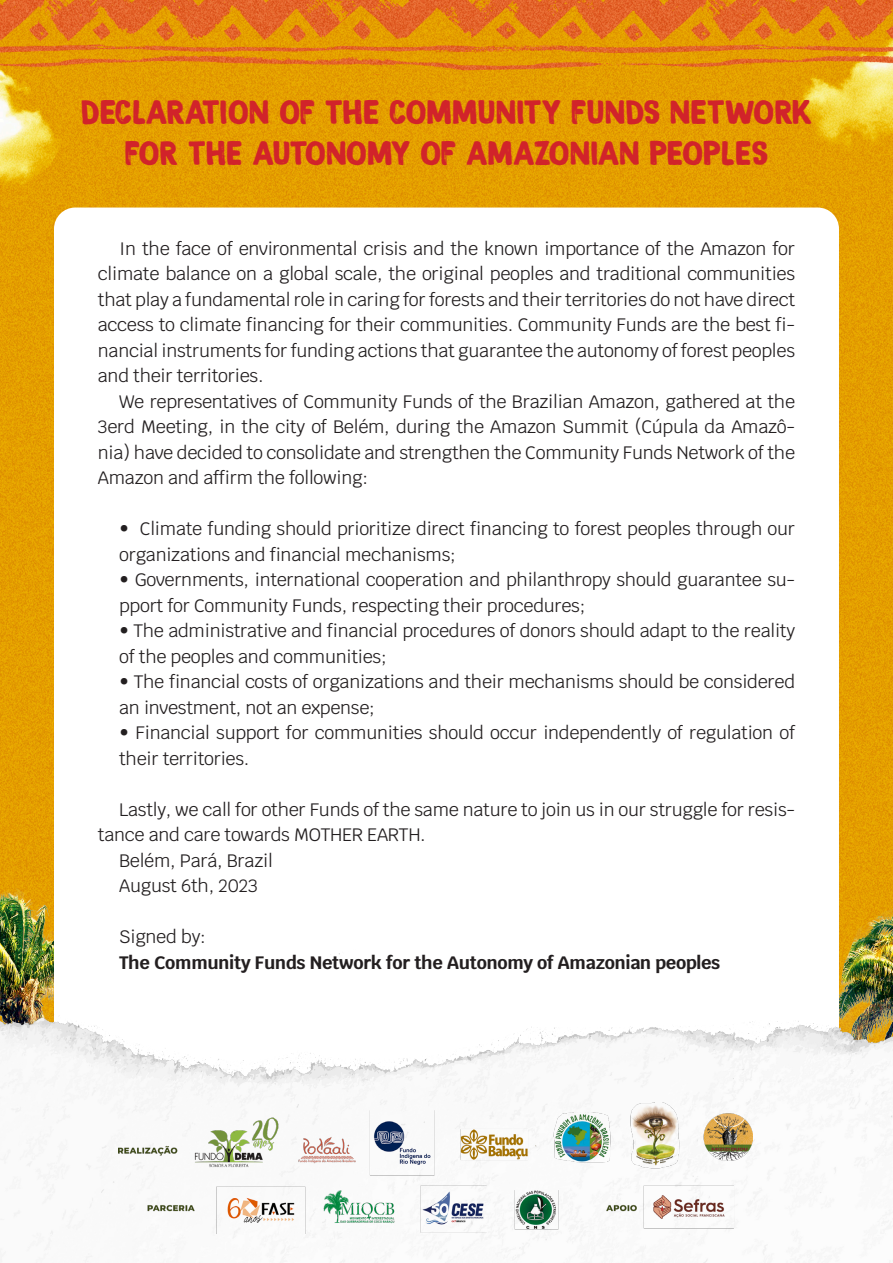
<style>
.page{position:relative;width:893px;height:1263px;background:#fff}
.page>*{position:absolute;margin:0;border:0;box-sizing:border-box;transform-origin:0 0}
.t1{font:34.5px "DK Magical Brush";letter-spacing:-.015em;color:#d1232a}
.t2{font:18px/25.5px "Krub";letter-spacing:-.015em;color:#231f20}
.t3{font:700 18px "Krub";letter-spacing:-.015em;color:#231f20}
</style>
<div class="page">
<img style="left:0;top:0;width:893px;height:895px">
<img style="left:0;top:887px;width:54px;height:62px">
<img style="left:839px;top:895px;width:54px;height:54px">
<div style="left:54px;top:208px;width:785px;height:906px;background:#fff;border-radius:21px"></div>
<img style="left:0;top:949px;width:893px;height:314px">
<img style="left:119px;top:1103px;width:634px;height:130px">
<p class="t1" style="left:81px;top:94px;width:733px">DECLARATION OF THE COMMUNITY FUNDS NETWORK</p>
<p class="t1" style="left:124px;top:135px;width:646px">FOR THE AUTONOMY OF AMAZONIAN PEOPLES</p>
<p class="t2" style="left:98px;top:235px;width:699px;text-align:justify;text-indent:21px">In the face of environmental crisis and the known importance of the Amazon for climate balance on a global scale, the original peoples and traditional communities that play a fundamental role in caring for forests and their territories do not have direct access to climate financing for their communities. Community Funds are the best fi&shy;nancial instruments for funding actions that guarantee the autonomy of forest peoples and their territories.</p>
<p class="t2" style="left:98px;top:388px;width:699px;text-align:justify;text-indent:21px">We representatives of Community Funds of the Brazilian Amazon, gathered at the 3erd Meeting, in the city of Belém, during the Amazon Summit (Cúpula da Amazô&shy;nia) have decided to consolidate and strengthen the Community Funds Network of the Amazon and affirm the following:</p>
<p class="t2" style="left:119px;top:516px;width:677px">• Climate funding should prioritize direct financing to forest peoples through our organizations and financial mechanisms;</p>
<p class="t2" style="left:119px;top:567px;width:677px">• Governments, international cooperation and philanthropy should guarantee su&shy;pport for Community Funds, respecting their procedures;</p>
<p class="t2" style="left:119px;top:618px;width:677px">• The administrative and financial procedures of donors should adapt to the reality of the peoples and communities;</p>
<p class="t2" style="left:119px;top:669px;width:677px">• The financial costs of organizations and their mechanisms should be considered an investment, not an expense;</p>
<p class="t2" style="left:119px;top:720px;width:677px">• Financial support for communities should occur independently of regulation of their territories.</p>
<p class="t2" style="left:98px;top:796px;width:699px;text-indent:21px">Lastly, we call for other Funds of the same nature to join us in our struggle for resis&shy;tance and care towards MOTHER EARTH.</p>
<p class="t2" style="left:119px;top:847px;width:155px">Belém, Pará, Brazil</p>
<p class="t2" style="left:119px;top:873px;width:140px">August 6th, 2023</p>
<p class="t2" style="left:119px;top:924px;width:88px">Signed by:</p>
<p class="t3" style="left:119px;top:952px;width:603px">The Community Funds Network for the Autonomy of Amazonian peoples</p>
</div>
